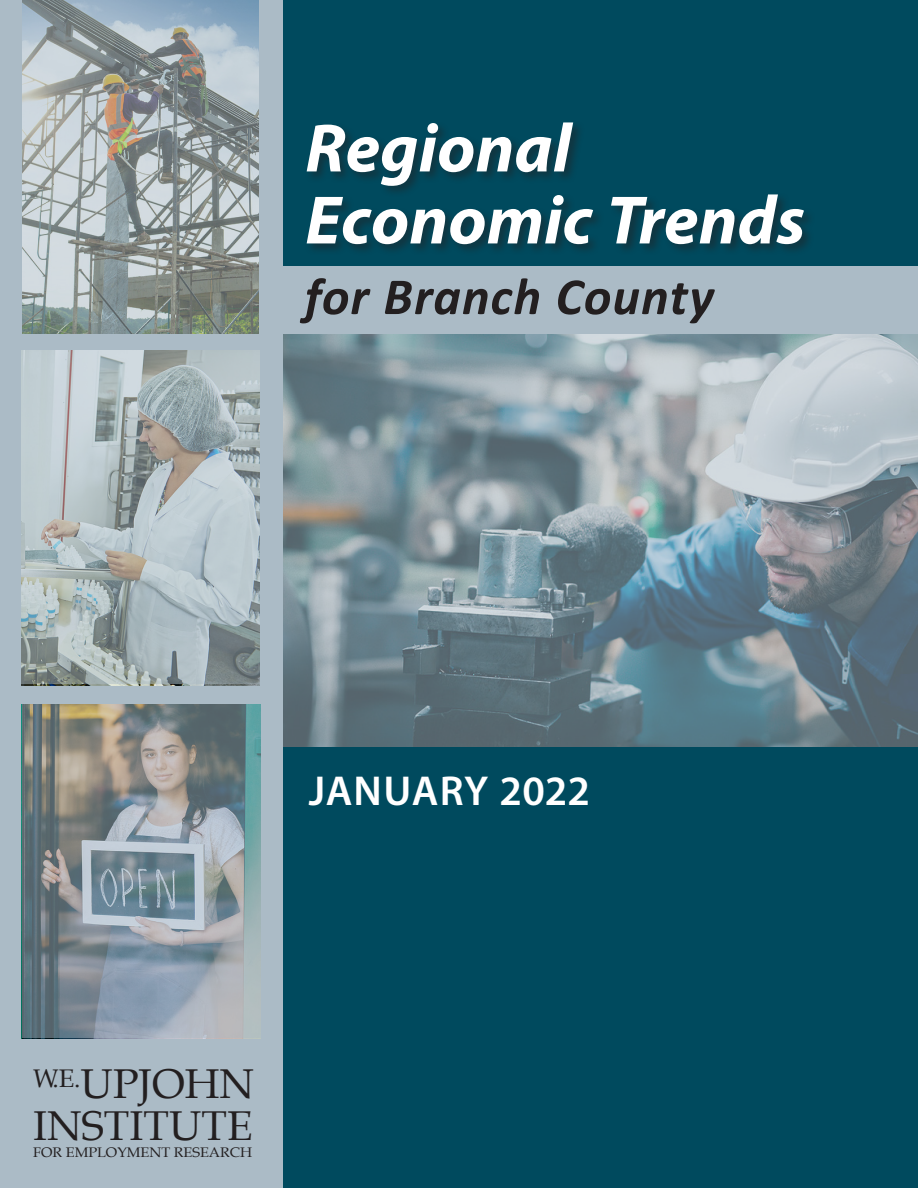
<style>
.page{position:relative;width:918px;height:1188px;background:#004a5e}
.page>*{position:absolute;margin:0;border:0;box-sizing:border-box;transform-origin:0 0}
.t1{font:italic 700 69px "Myriad Pro";color:#fff}
.t2{font:italic 700 52.5px "Calibri";letter-spacing:.02em;color:#231f20}
.t3{font:600 42px "Myriad Pro";letter-spacing:.01em;color:#fff}
.t4{font:41.7px/41.7px "Book Antiqua";color:#231f20}
.t5{font:13.95px "Book Antiqua";color:#231f20;scale:1.04 1}
</style>
<div class="page">
<div style="left:158px;top:266px;width:760px;height:69px;background:#abbbc6"></div>
<div style="left:304px;top:120px;width:511px;height:136px;background:#231f20;opacity:.5"></div>
<div style="left:0;top:0;width:283px;height:1188px;background:#abbbc6"></div>
<svg style="left:284px;top:334px;width:634px;height:412px;background:#7e929b"></svg>
<svg style="left:23px;top:0;width:236px;height:334px;background:#9da6a8"></svg>
<svg style="left:21px;top:350px;width:239px;height:334px"></svg>
<svg style="left:22px;top:705px;width:239px;height:333px;background:#879398"></svg>
<p class="t1" style="left:305px;top:103px;width:267px">Regional</p>
<p class="t1" style="left:305px;top:175px;width:501px">Economic Trends</p>
<p class="t2" style="left:305px;top:260px;width:411px">for Branch County</p>
<p class="t3" style="left:309px;top:764px;width:283px">JANUARY 2022</p>
<p class="t4" style="left:33px;top:1062px;width:223px"><sup>W.E.</sup>UPJOHN<br>INSTITUTE</p>
<p class="t5" style="left:33px;top:1142px;width:212px">FOR EMPLOYMENT RESEARCH</p>
</div>
